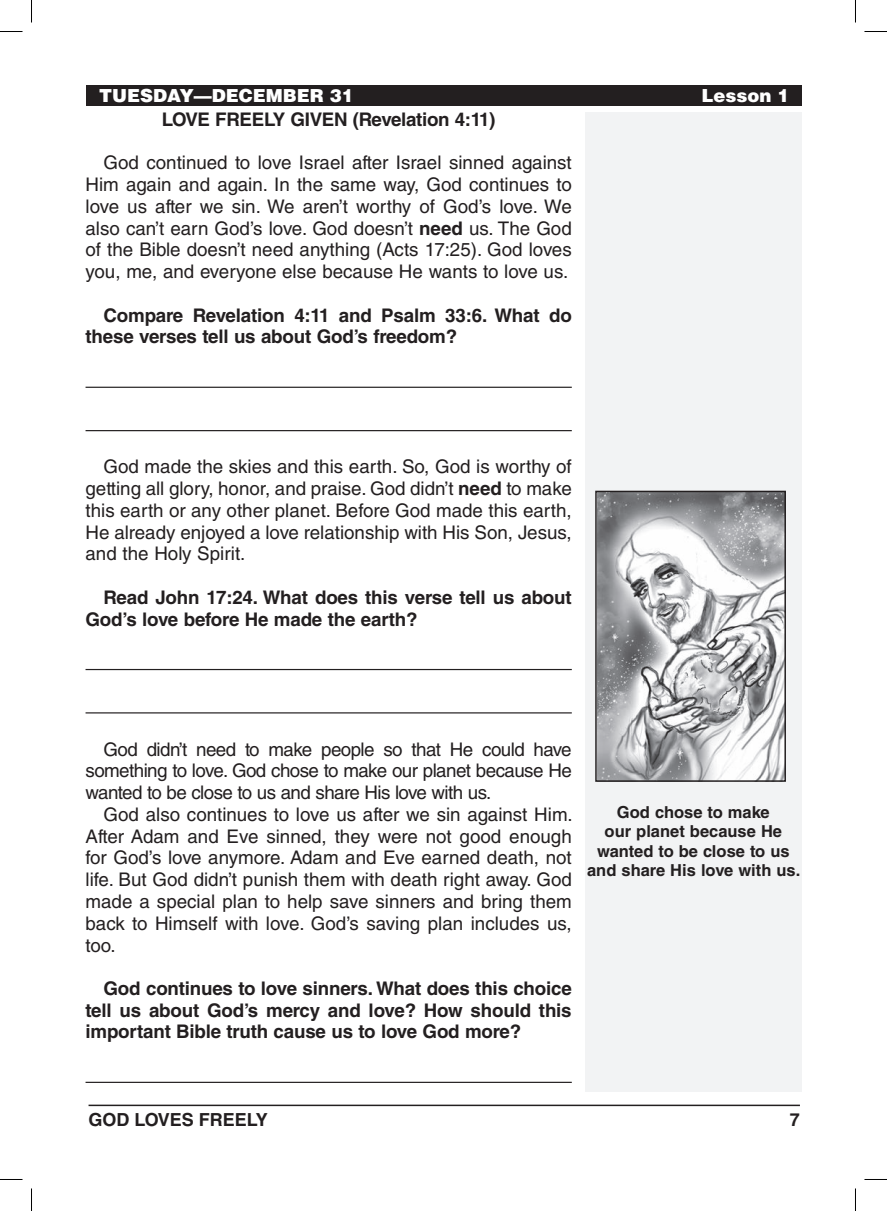
<style>
.page{position:relative;width:887px;height:1211px;background:#fff}
.page>*{position:absolute;margin:0;border:0;box-sizing:border-box;transform-origin:0 0}
.Body_Text_Bold_Space{font:18.75px/21.8px "Helvetica LT Std";letter-spacing:-.03em;color:#231f20;text-align:justify}
.Body_Text{font:18.75px/21.8px "Helvetica LT Std";color:#231f20;text-align:justify}
.Body_Text_SpaceBefor{font:18.75px/21.8px "Helvetica LT Std";color:#231f20;text-align:justify}
.Body_Text_Bold_Space-2{font:700 18.75px/21.8px "Helvetica LT Std";letter-spacing:-.01em;color:#231f20}
.Subheadings{font:700 18.75px "Helvetica LT Std";letter-spacing:-.015em;color:#231f20}
.Running_Head_-_Left{font:900 18px "Helvetica LT Std";color:#fff}
.t1{font:700 18px "Helvetica LT Std";color:#231f20}
.Image_Captions{font:700 16.5px/19.5px "Helvetica LT Std";color:#231f20;text-align:center}
.s1{font-weight:700}
</style>
<div class="page">
<hr style="left:88px;top:1104px;width:712px;height:2px;background:#231f20">
<div style="left:585px;top:112px;width:216px;height:979px;background:#f2f3f4"></div>
<div style="left:86px;top:86px;width:715px;height:20px;background:#231f20"></div>
<hr style="left:86px;top:387px;width:486px;height:1px;background:#231f20">
<hr style="left:86px;top:430px;width:486px;height:1px;background:#231f20">
<hr style="left:86px;top:669px;width:486px;height:1px;background:#231f20">
<hr style="left:86px;top:712px;width:486px;height:1px;background:#231f20">
<hr style="left:86px;top:1081px;width:486px;height:2px;background:#231f20">
<img style="left:598px;top:493px;width:185px;height:286px">
<div style="left:595px;top:490px;width:191px;height:292px;border:2px solid #231f20"></div>
<svg style="left:0;top:31px;width:22px;height:1px"></svg>
<svg style="left:864px;top:31px;width:22px;height:1px"></svg>
<svg style="left:0;top:1179px;width:22px;height:1px"></svg>
<svg style="left:864px;top:1179px;width:22px;height:1px"></svg>
<svg style="left:31px;top:0;width:1px;height:22px"></svg>
<svg style="left:31px;top:1188px;width:1px;height:22px"></svg>
<svg style="left:855px;top:0;width:1px;height:22px"></svg>
<svg style="left:855px;top:1188px;width:1px;height:22px"></svg>
<p class="Running_Head_-_Left" style="left:99px;top:84px;width:256px">TUESDAY—DECEMBER 31</p>
<p class="Running_Head_-_Left" style="left:701px;top:84px;width:90px">Lesson 1</p>
<p class="Subheadings" style="left:162px;top:108px;width:335px">LOVE FREELY GIVEN (Revelation 4:11)</p>
<p class="Body_Text_SpaceBefor" style="left:85px;top:152px;width:488px;text-indent:18px">God continued to love Israel after Israel sinned against Him again and again. In the same way, God continues to love us after we sin. We aren’t worthy of God’s love. We also can’t earn God’s love. God doesn’t <span class="s1">need</span> us. The God of the Bible doesn’t need anything (Acts 17:25). God loves you, me, and everyone else because He wants to love us.</p>
<p class="Body_Text_Bold_Space-2" style="left:85px;top:304px;width:487px;text-indent:18px">Compare Revelation 4:11 and Psalm 33:6. What do these verses tell us about God’s freedom?</p>
<p class="Body_Text_Bold_Space" style="left:85px;top:456px;width:488px;text-indent:18px">God made the skies and this earth. So, God is worthy of getting all glory, honor, and praise. God didn’t <span class="s1">need</span> to make this earth or any other planet. Before God made this earth, He already enjoyed a love relationship with His Son, Jesus, and the Holy Spirit.</p>
<p class="Body_Text_Bold_Space-2" style="left:85px;top:586px;width:487px;text-indent:18px">Read John 17:24. What does this verse tell us about<br>God’s love before He made the earth?</p>
<p class="Body_Text_Bold_Space" style="left:85px;top:738px;width:487px;text-indent:18px">God didn’t need to make people so that He could have something to love. God chose to make our planet because He wanted to be close to us and share His love with us.</p>
<p class="Body_Text" style="left:85px;top:803px;width:489px;text-indent:18px">God also continues to love us after we sin against Him.<br>After Adam and Eve sinned, they were not good enough for God’s love anymore. Adam and Eve earned death, not life. But God didn’t punish them with death right away. God made a special plan to help save sinners and bring them back to Himself with love. God’s saving plan includes us, too.</p>
<p class="Body_Text_Bold_Space-2" style="left:85px;top:977px;width:487px;text-align:justify;text-indent:18px">God continues to love sinners. What does this choice tell us about God’s mercy and love? How should this important Bible truth cause us to love God more?</p>
<p class="Image_Captions" style="left:617px;top:802px;width:154px">God chose to make</p>
<p class="Image_Captions" style="left:587px;top:821px;width:215px">our planet because He wanted to be close to us and share His love with us.</p>
<p class="t1" style="left:88px;top:1109px;width:181px">GOD LOVES FREELY</p>
<p class="t1" style="left:789px;top:1109px;width:12px">7</p>
</div>
